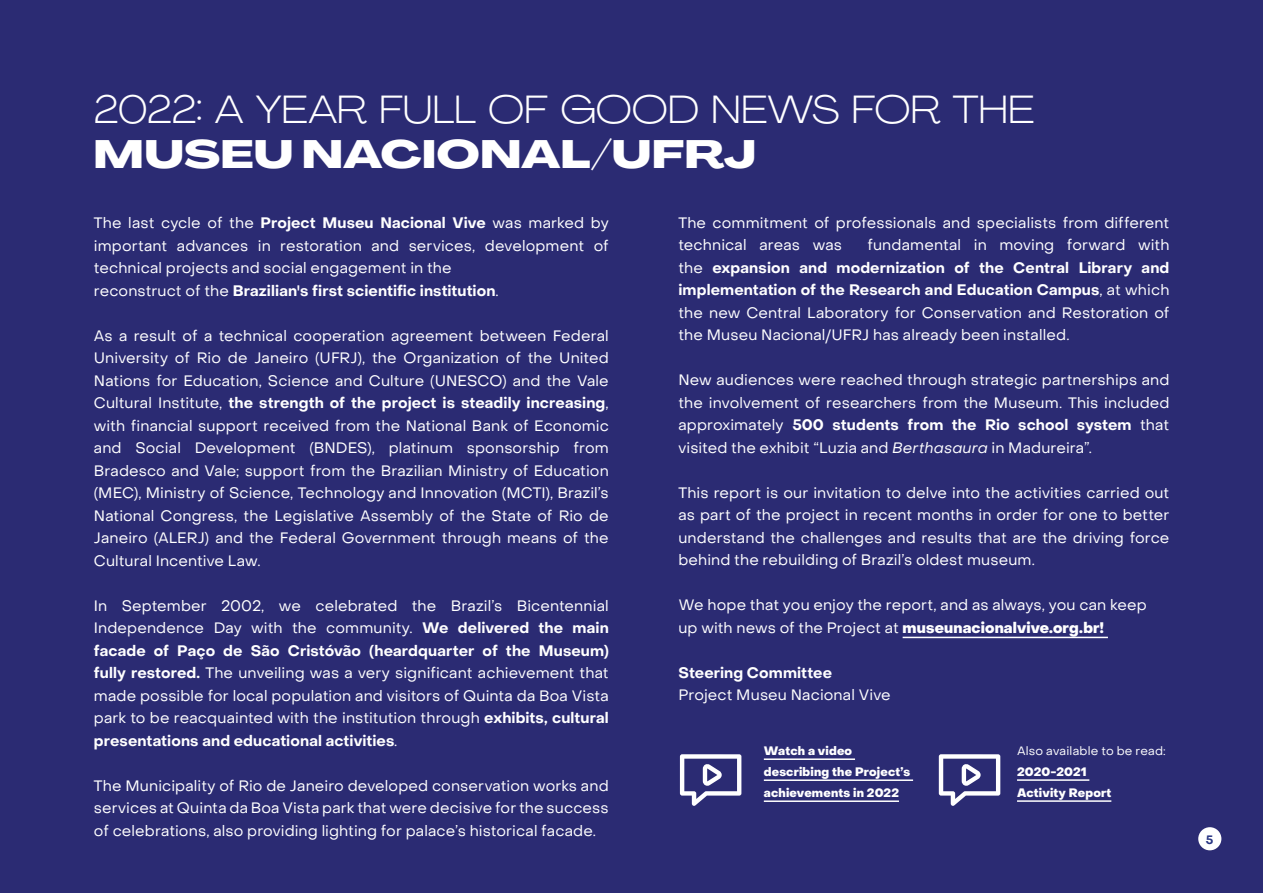
<style>
.page{position:relative;width:1263px;height:893px;background:#2b2b73}
.page>*{position:absolute;margin:0;border:0;box-sizing:border-box;transform-origin:0 0}
.t1{font:300 expanded 39px "Agrandir";color:#fff}
.t2{font:800 39px "Agrandir Grand";letter-spacing:.01em;color:#fff}
.t3{font:15px/22.5px "Object Sans";letter-spacing:.01em;color:#fff;text-align:justify}
.t4{font:700 15px "Object Sans";letter-spacing:.005em;color:#fff}
.t5{font:800 12px/21px "Object Sans";letter-spacing:.015em;color:#fff}
.t6{font:12px "Object Sans";letter-spacing:.02em;color:#fff}
.t7{font:700 12px "Object Sans";color:#283583}
.s1{font-weight:700}
.s2{font-style:italic}
.s3{font-weight:800}
</style>
<div class="page">
<svg style="left:680px;top:754px;width:61px;height:52px"></svg>
<svg style="left:939px;top:754px;width:61px;height:52px"></svg>
<hr style="left:903px;top:637px;width:205px;height:1px;background:#fff">
<hr style="left:764px;top:758px;width:91px;height:2px;background:#fff">
<hr style="left:764px;top:779px;width:149px;height:2px;background:#fff">
<hr style="left:764px;top:800px;width:135px;height:2px;background:#fff">
<hr style="left:1017px;top:779px;width:72px;height:2px;background:#fff">
<hr style="left:1017px;top:800px;width:94px;height:2px;background:#fff">
<div style="left:1198px;top:827px;width:23px;height:23px;background:#fff;border-radius:50%"></div>
<h1 class="t1" style="left:94px;top:85px;width:942px">2022: A YEAR FULL OF GOOD NEWS FOR THE</h1>
<h1 class="t2" style="left:94px;top:129px;width:663px">MUSEU NACIONAL/UFRJ</h1>
<p class="t3" style="left:94px;top:212px;width:516px;text-align:left">The last cycle of the <span class="s1">Project Museu Nacional Vive</span> was marked by important advances in restoration and services, development of technical projects and social engagement in the<br>reconstruct of the <span class="s1">Brazilian's first scientific institution</span>.</p>
<p class="t3" style="left:94px;top:324px;width:516px">As a result of a technical cooperation agreement between Federal University of Rio de Janeiro (UFRJ), the Organization of the United Nations for Education, Science and Culture (UNESCO) and the Vale Cultural Institute, <span class="s1">the strength of the project is steadily increasing</span>, with financial support received from the National Bank of Economic and Social Development (BNDES), platinum sponsorship from Bradesco and Vale; support from the Brazilian Ministry of Education (MEC), Ministry of Science, Technology and Innovation (MCTI), Brazil’s National Congress, the Legislative Assembly of the State of Rio de Janeiro (ALERJ) and the Federal Government through means of the Cultural Incentive Law.</p>
<p class="t3" style="left:94px;top:594px;width:516px">In September 2002, we celebrated the Brazil’s Bicentennial Independence Day with the community. <span class="s1">We delivered the main facade of Paço de São Cristóvão (heardquarter of the Museum) fully restored.</span> The unveiling was a very significant achievement that made possible for local population and visitors of Quinta da Boa Vista park to be reacquainted with the institution through <span class="s1">exhibits, cultural presentations and educational activities</span>.</p>
<p class="t3" style="left:94px;top:774px;width:516px">The Municipality of Rio de Janeiro developed conservation works and services at Quinta da Boa Vista park that were decisive for the success of celebrations, also providing lighting for palace’s historical facade.</p>
<p class="t3" style="left:678px;top:211px;width:492px">The commitment of professionals and specialists from different technical areas was</p>
<p class="t3" style="left:678px;top:234px;width:492px;text-indent:189px">fundamental in moving forward with the <span class="s1">expansion and modernization of the Central Library and implementation of the Research and Education Campus</span>, at which the new Central Laboratory for Conservation and Restoration of the Museu Nacional/UFRJ has already been installed.</p>
<p class="t3" style="left:678px;top:369px;width:492px">New audiences were reached through strategic partnerships and the involvement of researchers from the Museum. This included approximately <span class="s1">500 students from the Rio school system</span> that visited the exhibit “Luzia and <span class="s2">Berthasaura</span> in Madureira”.</p>
<p class="t3" style="left:678px;top:481px;width:492px">This report is our invitation to delve into the activities carried out as part of the project in recent months in order for one to better understand the challenges and results that are the driving force behind the rebuilding of Brazil’s oldest museum.</p>
<p class="t3" style="left:678px;top:594px;width:470px">We hope that you enjoy the report, and as always, you can keep up with news of the Project at <span class="s3">museunacionalvive.org.br!</span></p>
<p class="t4" style="left:678px;top:663px;width:155px">Steering Committee</p>
<p class="t3" style="left:678px;top:684px;width:214px">Project Museu Nacional Vive</p>
<p class="t5" style="left:764px;top:740px;width:148px">Watch a video describing the Project’s achievements in 2022</p>
<p class="t6" style="left:1017px;top:743px;width:150px">Also available to be read:</p>
<p class="t5" style="left:1017px;top:761px;width:96px">2020-2021<br>Activity Report</p>
<p class="t7" style="left:1206px;top:832px;width:9px">5</p>
</div>
